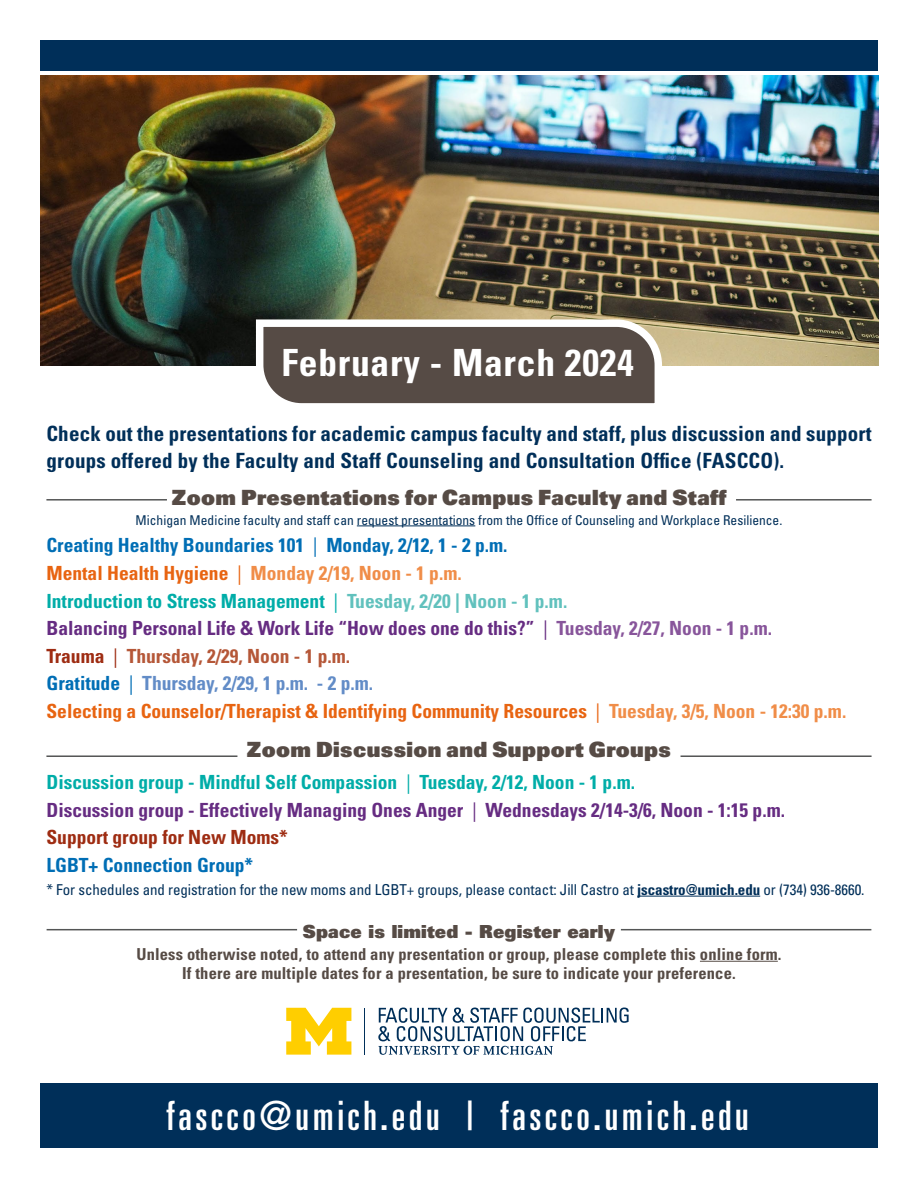
<style>
.page{position:relative;width:918px;height:1188px;background:#fff}
.page>*{position:absolute;margin:0;border:0;box-sizing:border-box;transform-origin:0 0}
.t1{font:ultra-condensed 40.5px "Univers LT Std";letter-spacing:.09em;color:#fff}
.t2{font:700 condensed 37.5px "Univers LT Std";letter-spacing:.02em;color:#fff}
.t3{font:700 condensed 21px/27px "Univers LT Std";letter-spacing:.01em;color:#002f59}
.t4{font:21px "Univers LT Std X Black";letter-spacing:.02em;color:#564b45}
.t5{font:700 condensed 19.5px/27.6px "Univers LT Std";color:#e86411}
.t6{font:700 condensed 19.5px/27.6px "Univers LT Std";color:#662c82}
.t7{font:700 condensed 19.5px "Univers LT Std";color:#006eb5}
.t8{font:18px "Univers LT Std X Black";letter-spacing:.01em;color:#564b45}
.t9{font:700 condensed 16.5px/19.5px "Univers LT Std";letter-spacing:.01em;color:#564b45;text-align:center}
.t10{font:condensed 15px "Univers LT Std";letter-spacing:-.005em;color:#002f59}
.t11{font:condensed 13.5px "Univers LT Std";color:#002f59}
.s1{color:#006eb5}
.s2{font-weight:400;color:#006eb5}
.s3{font-weight:400}
.s4{color:#f08d48}
.s5{color:#00ada8}
.s6{font-weight:400;color:#00ada8}
.s7{color:#61c1bd}
.s8{color:#662c82}
.s9{font-weight:400;color:#662c82}
.s10{color:#88559b}
.s11{color:#9e2c12}
.s12{font-weight:400;color:#9e2c12}
.s13{color:#b55738}
.s14{color:#628cc7}
.s15{font-weight:700}
</style>
<div class="page">
<img style="left:40px;top:76px;width:838px;height:289px">
<div style="left:41px;top:40px;width:837px;height:31px;background:#002f59"></div>
<div style="left:40px;top:1083px;width:838px;height:64px;background:#002f59"></div>
<hr style="left:357px;top:526px;width:118px;height:1px;background:#002f59">
<hr style="left:637px;top:896px;width:123px;height:1px;background:#002f59">
<hr style="left:700px;top:961px;width:78px;height:1px;background:#564b45">
<hr style="left:46px;top:499px;width:121px;height:2px;background:#545555">
<hr style="left:736px;top:499px;width:136px;height:2px;background:#545555">
<hr style="left:46px;top:755px;width:191px;height:2px;background:#545555">
<hr style="left:681px;top:755px;width:191px;height:2px;background:#545555">
<hr style="left:47px;top:929px;width:250px;height:1px;background:#545555">
<hr style="left:621px;top:929px;width:250px;height:1px;background:#545555">
<svg style="left:252px;top:316px;width:414px;height:88px;background:#706760"></svg>
<hr style="left:365px;top:1008px;width:1px;height:47px;background:#002f59">
<svg style="left:286px;top:1008px;width:65px;height:47px"></svg>
<svg style="left:378px;top:1008px;width:251px;height:47px"></svg>
<h2 class="t2" style="left:281px;top:340px;width:354px">February - March 2024</h2>
<p class="t3" style="left:46px;top:420px;width:827px">Check out the presentations for academic campus faculty and staff, plus discussion and support groups offered by the Faculty and Staff Counseling and Consultation Office (FASCCO).</p>
<p class="t4" style="left:172px;top:484px;width:556px">Zoom Presentations for Campus Faculty and Staff</p>
<p class="t11" style="left:136px;top:511px;width:648px">Michigan Medicine faculty and staff can request presentations from the Office of Counseling and Workplace Resilience.</p>
<p class="t5" style="left:46px;top:531px;width:801px"><span class="s1">Creating Healthy Boundaries 101</span> <span class="s2">|</span> <span class="s1">Monday, 2/12, 1 - 2 p.m.<br></span>Mental Health Hygiene <span class="s3">|</span> <span class="s4">Monday 2/19, Noon - 1 p.m.<br></span><span class="s5">Introduction to Stress Management</span> <span class="s6">|</span> <span class="s7">Tuesday, 2/20 | Noon - 1 p.m.<br></span><span class="s8">Balancing Personal Life &amp; Work Life “How does one do this?”</span> <span class="s9">|</span> <span class="s10">Tuesday, 2/27, Noon - 1 p.m.<br></span><span class="s11">Trauma</span> <span class="s12">|</span> <span class="s13">Thursday, 2/29, Noon - 1 p.m.<br></span><span class="s1">Gratitude</span> <span class="s2">|</span> <span class="s14">Thursday, 2/29, 1 p.m. - 2 p.m.<br></span>Selecting a Counselor/Therapist &amp; Identifying Community Resources <span class="s3">|</span> <span class="s4">Tuesday, 3/5, Noon - 12:30 p.m.</span></p>
<p class="t4" style="left:247px;top:736px;width:426px">Zoom Discussion and Support Groups</p>
<p class="t6" style="left:46px;top:768px;width:740px"><span class="s5">Discussion group - Mindful Self Compassion</span> <span class="s6">|</span> <span class="s5">Tuesday, 2/12, Noon - 1 p.m.<br></span>Discussion group - Effectively Managing Ones Anger <span class="s3">|</span> Wednesdays 2/14-3/6, Noon - 1:15 p.m.<br><span class="s11">Support group for New Moms*</span></p>
<p class="t7" style="left:46px;top:853px;width:208px">LGBT+ Connection Group*</p>
<p class="t10" style="left:46px;top:880px;width:820px">* For schedules and registration for the new moms and LGBT+ groups, please contact: Jill Castro at <span class="s15">jscastro@umich.edu</span> or (734) 936-8660.</p>
<p class="t8" style="left:303px;top:920px;width:314px">Space is limited - Register early</p>
<p class="t9" style="left:136px;top:944px;width:647px">Unless otherwise noted, to attend any presentation or group, please complete this online form.<br>If there are multiple dates for a presentation, be sure to indicate your preference.</p>
<h1 class="t1" style="left:166px;top:1093px;width:584px">fascco@umich.edu | fascco.umich.edu</h1>
</div>
